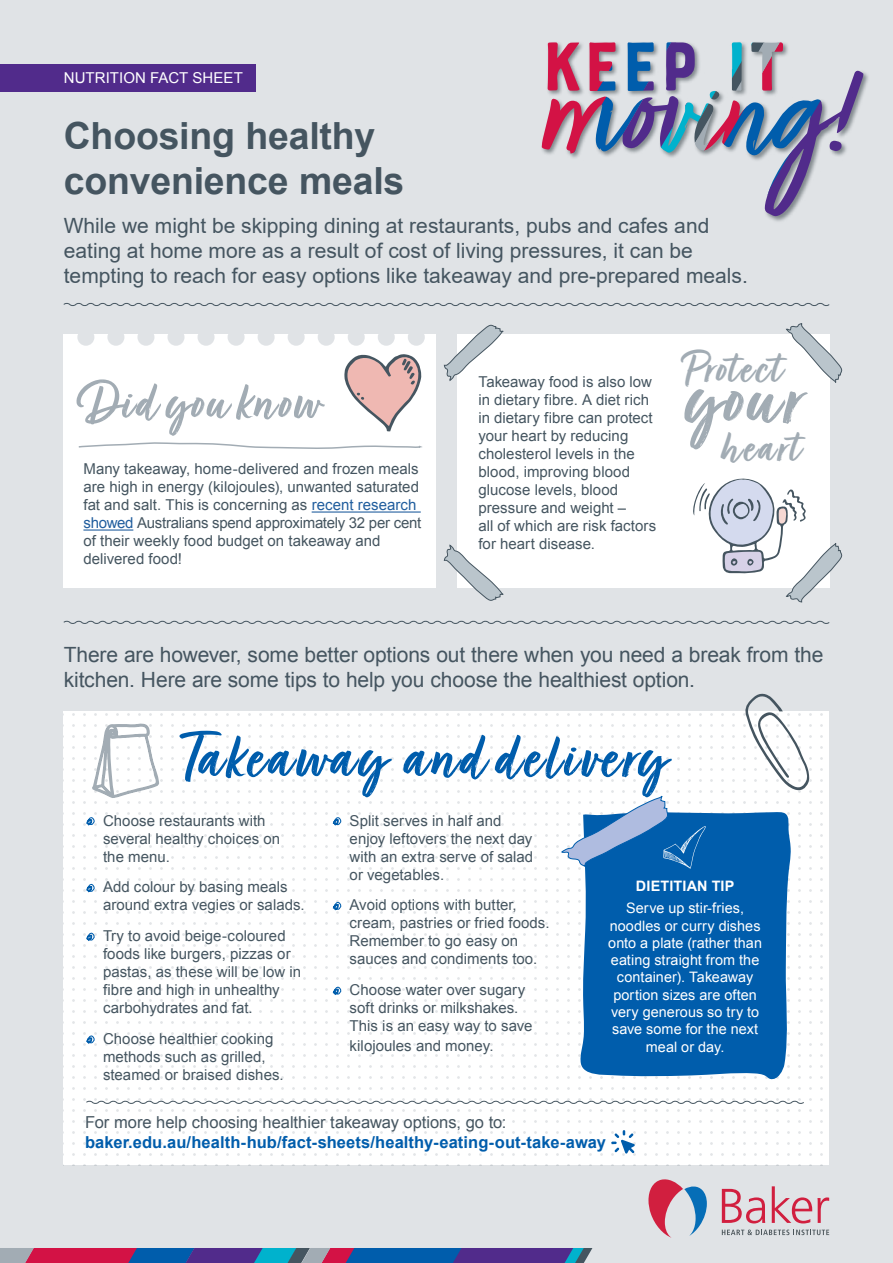
<style>
.page{position:relative;width:893px;height:1263px;background:#e0e3e6}
.page>*{position:absolute;margin:0;border:0;box-sizing:border-box;transform-origin:0 0}
.t1{font:91.5px "Turbinado Bold Pro";color:#a2acb4}
.t2{font:71.7px "Turbinado Bold Pro";letter-spacing:.04em;color:#005dac}
.t3{font:60px "Turbinado Bold Pro";letter-spacing:.03em;color:#a2acb4}
.t4{font:49.65px "Turbinado Bold Pro";letter-spacing:.035em;color:#a2acb4}
.t5{font:700 37.35px/44.8px "Arial";letter-spacing:-.005em;color:#455560}
.t6{font:21px/25.2px "Arial";color:#455560}
.t7{font:700 16.5px "Arial";letter-spacing:.005em;color:#005dac}
.t8{font:16.5px "Arial";color:#455560}
.t9{font:15px/18px "Arial";letter-spacing:.005em;color:#455560}
.t10{font:15px "Arial";letter-spacing:.005em;color:#fff}
.t11{font:14.4px/17.2px "Arial";letter-spacing:.005em;color:#fff;text-align:center}
.t12{font:700 14.4px "Arial";letter-spacing:.01em;color:#fff}
.s1{color:#215e9e}
</style>
<div class="page">
<div style="left:64px;top:334px;width:372px;height:254px;background:#fff"></div>
<div style="left:457px;top:334px;width:372px;height:254px;background:#fff"></div>
<div style="left:64px;top:711px;width:765px;height:454px;background:#fff"></div>
<div style="left:77px;top:329px;width:17px;height:17px;background:#e0e3e6;border-radius:50%"></div>
<div style="left:107px;top:329px;width:17px;height:17px;background:#e0e3e6;border-radius:50%"></div>
<div style="left:137px;top:329px;width:17px;height:17px;background:#e0e3e6;border-radius:50%"></div>
<div style="left:167px;top:329px;width:17px;height:17px;background:#e0e3e6;border-radius:50%"></div>
<div style="left:198px;top:329px;width:17px;height:17px;background:#e0e3e6;border-radius:50%"></div>
<div style="left:228px;top:329px;width:17px;height:17px;background:#e0e3e6;border-radius:50%"></div>
<div style="left:258px;top:329px;width:17px;height:17px;background:#e0e3e6;border-radius:50%"></div>
<div style="left:288px;top:329px;width:17px;height:17px;background:#e0e3e6;border-radius:50%"></div>
<div style="left:318px;top:329px;width:17px;height:17px;background:#e0e3e6;border-radius:50%"></div>
<div style="left:348px;top:329px;width:17px;height:17px;background:#e0e3e6;border-radius:50%"></div>
<div style="left:378px;top:329px;width:17px;height:17px;background:#e0e3e6;border-radius:50%"></div>
<div style="left:408px;top:329px;width:17px;height:17px;background:#e0e3e6;border-radius:50%"></div>
<svg style="left:443px;top:324px;width:61px;height:57px"></svg>
<svg style="left:443px;top:544px;width:61px;height:57px"></svg>
<svg style="left:786px;top:323px;width:57px;height:63px"></svg>
<svg style="left:722px;top:1189px;width:43px;height:34px"></svg>
<svg style="left:772px;top:1186px;width:57px;height:37px"></svg>
<svg style="left:722px;top:1229px;width:107px;height:6px"></svg>
<svg style="left:648px;top:1179px;width:59px;height:59px"></svg>
<svg style="left:63px;top:303px;width:767px;height:3px"></svg>
<svg style="left:63px;top:620px;width:767px;height:4px"></svg>
<div style="left:0;top:64px;width:256px;height:28px;background:#512b8b"></div>
<svg style="left:0;top:1248px;width:592px;height:15px;background:#574b8c"></svg>
<div style="left:541px;top:41px;width:329px;height:182px;background:#4d575c;opacity:.64"></div>
<svg style="left:542px;top:42px;width:312px;height:109px"></svg>
<svg style="left:744px;top:693px;width:65px;height:99px"></svg>
<hr style="left:312px;top:511px;width:109px;height:2px;background:#215e9e">
<hr style="left:83px;top:529px;width:50px;height:2px;background:#215e9e">
<svg style="left:344px;top:354px;width:77px;height:78px"></svg>
<svg style="left:78px;top:442px;width:344px;height:7px"></svg>
<svg style="left:693px;top:476px;width:150px;height:127px"></svg>
<svg style="left:85px;top:817px;width:12px;height:9px"></svg>
<svg style="left:85px;top:883px;width:12px;height:10px"></svg>
<svg style="left:85px;top:932px;width:12px;height:9px"></svg>
<svg style="left:85px;top:1034px;width:12px;height:10px"></svg>
<svg style="left:332px;top:817px;width:10px;height:9px"></svg>
<svg style="left:332px;top:900px;width:10px;height:11px"></svg>
<svg style="left:332px;top:986px;width:10px;height:9px"></svg>
<svg style="left:92px;top:723px;width:67px;height:75px"></svg>
<svg style="left:611px;top:1130px;width:24px;height:23px"></svg>
<svg style="left:579px;top:812px;width:212px;height:268px;background:#1167b1"></svg>
<svg style="left:561px;top:795px;width:145px;height:74px"></svg>
<svg style="left:85px;top:1100px;width:719px;height:4px"></svg>
<p class="t10" style="left:64px;top:68px;width:181px">NUTRITION FACT SHEET</p>
<h3 class="t5" style="left:64px;top:114px;width:342px">Choosing healthy convenience meals</h3>
<h3 class="t6" style="left:64px;top:213px;width:686px">While we might be skipping dining at restaurants, pubs and cafes and eating at home more as a result of cost of living pressures, it can be tempting to reach for easy options like takeaway and pre-prepared meals.</h3>
<h3 class="t3" style="left:80px;top:370px;width:242px">Did you know</h3>
<p class="t9" style="left:83px;top:460px;width:339px">Many takeaway, home-delivered and frozen meals are high in energy (kilojoules), unwanted saturated fat and salt. This is concerning as <span class="s1">recent research showed</span> Australians spend approximately 32 per cent of their weekly food budget on takeaway and delivered food!</p>
<p class="t9" style="left:478px;top:373px;width:179px">Takeaway food is also low in dietary fibre. A diet rich in dietary fibre can protect your heart by reducing cholesterol levels in the blood, improving blood glucose levels, blood pressure and weight –<br>all of which are risk factors for heart disease.</p>
<h3 class="t4" style="left:684px;top:341px;width:99px">Protect</h3>
<h1 class="t1" style="left:684px;top:349px;width:121px">your</h1>
<h3 class="t4" style="left:720px;top:421px;width:81px">heart</h3>
<h3 class="t6" style="left:64px;top:642px;width:761px">There are however, some better options out there when you need a break from the kitchen. Here are some tips to help you choose the healthiest option.</h3>
<h2 class="t2" style="left:183px;top:719px;width:482px">Takeaway and delivery</h2>
<p class="t9" style="left:103px;top:811px;width:179px">Choose restaurants with several healthy choices on the menu.</p>
<p class="t9" style="left:103px;top:878px;width:203px">Add colour by basing meals around extra vegies or salads.</p>
<p class="t9" style="left:103px;top:927px;width:200px">Try to avoid beige-coloured foods like burgers, pizzas or pastas, as these will be low in fibre and high in unhealthy carbohydrates and fat.</p>
<p class="t9" style="left:103px;top:1030px;width:182px">Choose healthier cooking methods such as grilled, steamed or braised dishes.</p>
<p class="t9" style="left:350px;top:811px;width:185px">Split serves in half and enjoy leftovers the next day with an extra serve of salad or vegetables.</p>
<p class="t9" style="left:350px;top:896px;width:201px">Avoid options with butter, cream, pastries or fried foods.<br>Remember to go easy on sauces and condiments too.</p>
<p class="t9" style="left:350px;top:981px;width:184px">Choose water over sugary soft drinks or milkshakes.<br>This is an easy way to save</p>
<p class="t9" style="left:350px;top:1037px;width:145px">kilojoules and money.</p>
<p class="t12" style="left:636px;top:876px;width:100px">DIETITIAN TIP</p>
<p class="t11" style="left:608px;top:900px;width:155px">Serve up stir-fries, noodles or curry dishes onto a plate (rather than eating straight from the container). Takeaway portion sizes are often very generous so try to save some for the next meal or day.</p>
<p class="t8" style="left:85px;top:1112px;width:423px">For more help choosing healthier takeaway options, go to:</p>
<p class="t7" style="left:85px;top:1131px;width:522px">baker.edu.au/health-hub/fact-sheets/healthy-eating-out-take-away</p>
</div>
